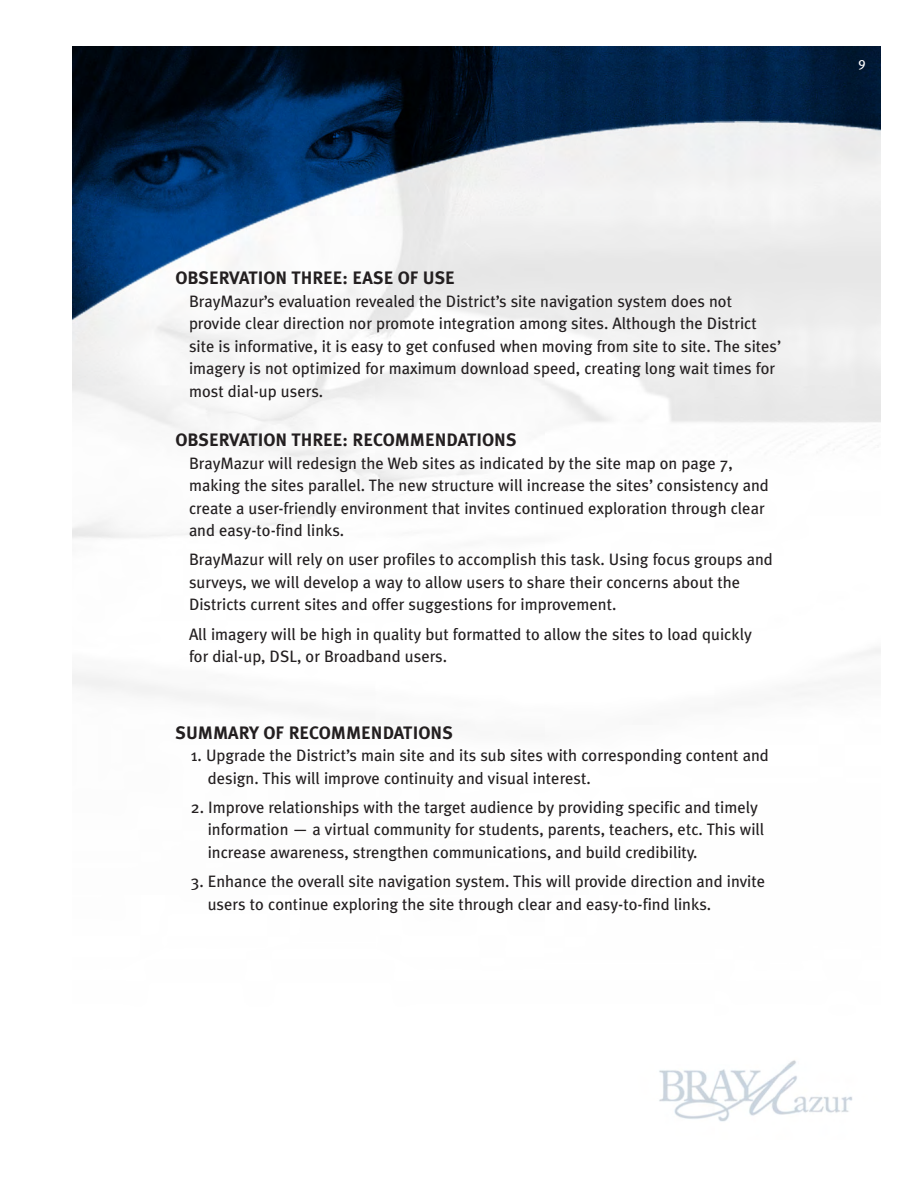
<style>
.page{position:relative;width:918px;height:1188px;background:#fff}
.page>*{position:absolute;margin:0;border:0;box-sizing:border-box;transform-origin:0 0}
.t1{font:700 18px "Meta Plus";color:#231f20}
.t2{font:16.5px/22.5px "Meta Plus";color:#231f20}
.t3{font:13.5px "Meta Plus";color:#fff}
</style>
<div class="page">
<img style="left:73px;top:47px;width:807px;height:1075px">
<p class="t3" style="left:858px;top:54px;width:9px">9</p>
<p class="t1" style="left:176px;top:267px;width:281px">OBSERVATION THREE: EASE OF USE</p>
<p class="t2" style="left:189px;top:290px;width:594px">BrayMazur’s evaluation revealed the District’s site navigation system does not provide clear direction nor promote integration among sites. Although the District site is informative, it is easy to get confused when moving from site to site. The sites’ imagery is not optimized for maximum download speed, creating long wait times for most dial-up users.</p>
<p class="t1" style="left:176px;top:429px;width:343px">OBSERVATION THREE: RECOMMENDATIONS</p>
<p class="t2" style="left:189px;top:452px;width:582px">BrayMazur will redesign the Web sites as indicated by the site map on page 7, making the sites parallel. The new structure will increase the sites’ consistency and create a user-friendly environment that invites continued exploration through clear and easy-to-find links.</p>
<p class="t2" style="left:189px;top:548px;width:586px">BrayMazur will rely on user profiles to accomplish this task. Using focus groups and surveys, we will develop a way to allow users to share their concerns about the<br>Districts current sites and offer suggestions for improvement.</p>
<p class="t2" style="left:189px;top:623px;width:564px">All imagery will be high in quality but formatted to allow the sites to load quickly for dial-up, DSL, or Broadband users.</p>
<p class="t1" style="left:176px;top:722px;width:279px">SUMMARY OF RECOMMENDATIONS</p>
<p class="t2" style="left:208px;top:744px;width:563px;text-indent:-17px">1. Upgrade the District’s main site and its sub sites with corresponding content and design. This will improve continuity and visual interest.</p>
<p class="t2" style="left:208px;top:796px;width:558px;text-indent:-17px">2. Improve relationships with the target audience by providing specific and timely information — a virtual community for students, parents, teachers, etc. This will increase awareness, strengthen communications, and build credibility.</p>
<p class="t2" style="left:208px;top:870px;width:559px;text-indent:-17px">3. Enhance the overall site navigation system. This will provide direction and invite users to continue exploring the site through clear and easy-to-find links.</p>
</div>
